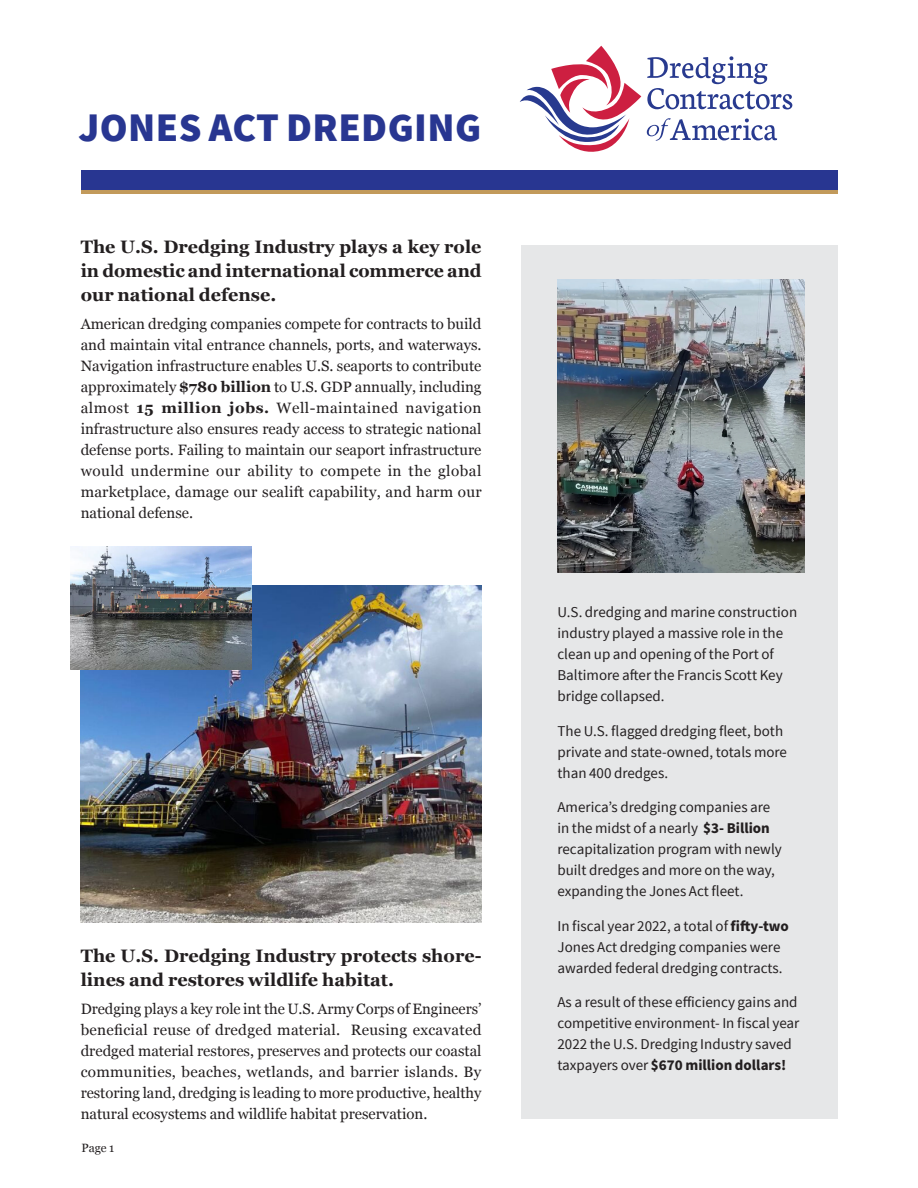
<style>
.page{position:relative;width:918px;height:1188px;background:#fff}
.page>*{position:absolute;margin:0;border:0;box-sizing:border-box;transform-origin:0 0}
.t1{font:900 40.5px "Source Sans Pro";letter-spacing:.01em;color:#283691}
.t2{font:700 18px/24px "Georgia";color:#231f20;text-align:justify}
.t3{font:15px/21px "Georgia";color:#231f20;text-align:justify}
.t4{font:15px/21px "Source Sans Pro";color:#231f20}
.t5{font:12px "Georgia";color:#231f20}
.s1{font-weight:700}
</style>
<div class="page">
<div style="left:521px;top:246px;width:317px;height:873px;background:#e6e7e8"></div>
<svg style="left:647px;top:56px;width:145px;height:53px"></svg>
<svg style="left:647px;top:118px;width:130px;height:23px"></svg>
<svg style="left:520px;top:46px;width:121px;height:106px"></svg>
<img style="left:557px;top:280px;width:247px;height:293px">
<img style="left:81px;top:585px;width:401px;height:337px">
<img style="left:70px;top:546px;width:182px;height:124px">
<div style="left:81px;top:174px;width:757px;height:19px;background:#c29a5b"></div>
<div style="left:81px;top:170px;width:757px;height:20px;background:#283691"></div>
<h1 class="t1" style="left:78px;top:101px;width:404px">JONES ACT DREDGING</h1>
<p class="t2" style="left:81px;top:234px;width:402px">The U.S. Dredging Industry plays a key role in domestic and international commerce and our national defense.</p>
<p class="t3" style="left:81px;top:313px;width:402px">American dredging companies compete for contracts to build and maintain vital entrance channels, ports, and waterways.<br>Navigation infrastructure enables U.S. seaports to contribute approximately <span class="s1">$780 billion</span> to U.S. GDP annually, including almost <span class="s1">15 million jobs.</span> Well-maintained navigation infrastructure also ensures ready access to strategic national defense ports. Failing to maintain our seaport infrastructure would undermine our ability to compete in the global marketplace, damage our sealift capability, and harm our national defense.</p>
<p class="t2" style="left:81px;top:943px;width:402px">The U.S. Dredging Industry protects shore&shy;lines and restores wildlife habitat.</p>
<p class="t3" style="left:81px;top:998px;width:402px">Dredging plays a key role int the U.S. Army Corps of Engineers’ beneficial reuse of dredged material. Reusing excavated dredged material restores, preserves and protects our coastal communities, beaches, wetlands, and barrier islands. By restoring land, dredging is leading to more productive, healthy natural ecosystems and wildlife habitat preservation.</p>
<p class="t5" style="left:81px;top:1139px;width:34px">Page 1</p>
<p class="t4" style="left:557px;top:602px;width:241px">U.S. dredging and marine construction industry played a massive role in the clean up and opening of the Port of Baltimore after the Francis Scott Key bridge collapsed.</p>
<p class="t4" style="left:557px;top:720px;width:231px">The U.S. flagged dredging fleet, both private and state-owned, totals more than 400 dredges.</p>
<p class="t4" style="left:557px;top:797px;width:226px">America’s dredging companies are in the midst of a nearly <span class="s1">$3- Billion </span>recapitalization program with newly built dredges and more on the way, expanding the Jones Act fleet.</p>
<p class="t4" style="left:557px;top:915px;width:233px">In fiscal year 2022, a total of <span class="s1">fifty-two<br></span>Jones Act dredging companies were awarded federal dredging contracts.</p>
<p class="t4" style="left:557px;top:992px;width:244px">As a result of these efficiency gains and competitive environment- In fiscal year 2022 the U.S. Dredging Industry saved taxpayers over <span class="s1">$670 million dollars!</span></p>
</div>
